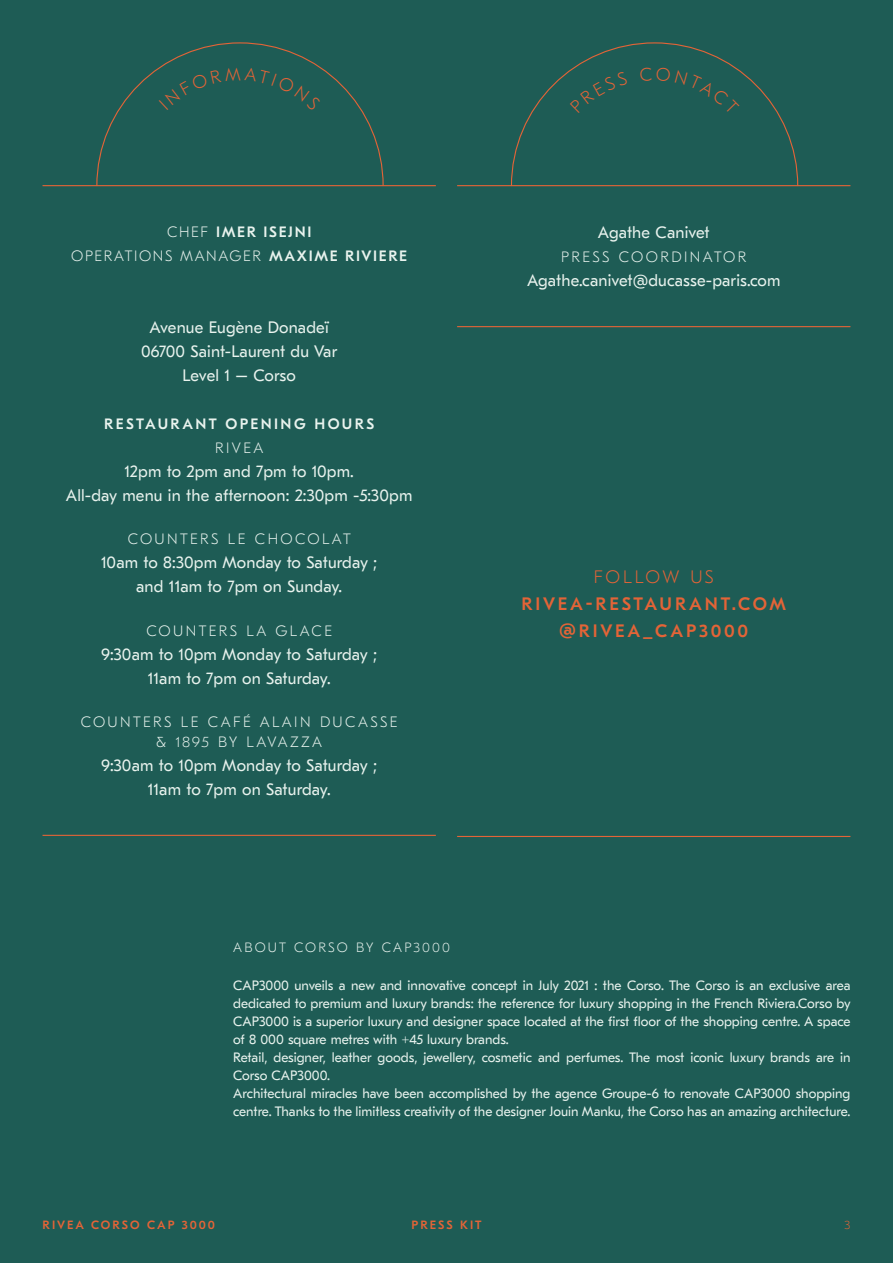
<style>
.page{position:relative;width:893px;height:1263px;background:#1e5c55}
.page>*{position:absolute;margin:0;border:0;box-sizing:border-box;transform-origin:0 0}
.t1{font:500 18px/27px "GT Eesti Text";letter-spacing:.15em;color:#e46437;text-align:center}
.t2{font:100 18px "GT Eesti Text";letter-spacing:.14em;color:#e46437}
.t3{font:16.5px/24px "GT Eesti Text";letter-spacing:.01em;color:#e9f3ee;text-align:center}
.t4{font:100 15px/19.5px "GT Eesti Text";letter-spacing:.16em;color:#e9f3ee;text-align:center}
.t5{font:500 15px/23.7px "GT Eesti Text";letter-spacing:.11em;color:#e9f3ee;text-align:center}
.t6{font:500 15px "GT Eesti Text";letter-spacing:.15em;color:#e9f3ee}
.t7{font:13.5px/18px "GT Eesti Text";color:#e9f3ee}
.t8{font:100 13.5px "GT Eesti Text";letter-spacing:.15em;color:#e9f3ee}
.t9{font:500 12px "GT Eesti Text";letter-spacing:.17em;color:#e46437}
.t10{font:100 12px "GT Eesti Text";color:#e46437}
.s1{font-weight:100}
</style>
<div class="page">
<hr style="left:43px;top:185px;width:393px;height:1px;background:#e46437">
<hr style="left:457px;top:185px;width:393px;height:1px;background:#e46437">
<hr style="left:43px;top:835px;width:393px;height:1px;background:#e46437">
<hr style="left:457px;top:836px;width:393px;height:1px;background:#e46437">
<hr style="left:457px;top:326px;width:393px;height:1px;background:#e46437">
<svg style="left:96px;top:42px;width:288px;height:145px"></svg>
<svg style="left:510px;top:42px;width:289px;height:145px"></svg>
<p class="t5" style="left:71px;top:221px;width:337px"><span class="s1">CHEF</span> IMER ISEJNI<br><span class="s1">OPERATIONS MANAGER</span> MAXIME RIVIERE</p>
<p class="t3" style="left:141px;top:316px;width:198px">Avenue Eugène Donadeï<br>06700 Saint-Laurent du Var<br>Level 1 – Corso</p>
<p class="t6" style="left:104px;top:416px;width:271px">RESTAURANT OPENING HOURS</p>
<p class="t4" style="left:215px;top:438px;width:50px">RIVEA</p>
<p class="t3" style="left:66px;top:459px;width:348px">12pm to 2pm and 7pm to 10pm.<br>All-day menu in the afternoon: 2:30pm -5:30pm</p>
<p class="t4" style="left:128px;top:530px;width:224px">COUNTERS LE CHOCOLAT</p>
<p class="t3" style="left:101px;top:551px;width:277px">10am to 8:30pm Monday to Saturday ; and 11am to 7pm on Sunday.</p>
<p class="t4" style="left:146px;top:621px;width:187px">COUNTERS LA GLACE</p>
<p class="t3" style="left:101px;top:642px;width:277px">9:30am to 10pm Monday to Saturday ;<br>11am to 7pm on Saturday.</p>
<p class="t4" style="left:81px;top:713px;width:318px">COUNTERS LE CAFÉ ALAIN DUCASSE &amp; 1895 BY LAVAZZA</p>
<p class="t3" style="left:101px;top:753px;width:277px">9:30am to 10pm Monday to Saturday ;<br>11am to 7pm on Saturday.</p>
<p class="t3" style="left:598px;top:221px;width:113px">Agathe Canivet</p>
<p class="t4" style="left:561px;top:248px;width:187px">PRESS COORDINATOR</p>
<p class="t3" style="left:527px;top:269px;width:255px">Agathe.canivet@ducasse-paris.com</p>
<h1 class="t2" style="left:594px;top:567px;width:121px">FOLLOW US</h1>
<h1 class="t1" style="left:522px;top:591px;width:266px">RIVEA-RESTAURANT.COM @RIVEA_CAP3000</h1>
<p class="t8" style="left:233px;top:940px;width:218px">ABOUT CORSO BY CAP3000</p>
<p class="t7" style="left:233px;top:976px;width:619px">CAP3000 unveils a new and innovative concept in July 2021 : the Corso. The Corso is an exclusive area dedicated to premium and luxury brands: the reference for luxury shopping in the French Riviera.Corso by CAP3000 is a superior luxury and designer space located at the first floor of the shopping centre. A space of 8 000 square metres with +45 luxury brands.<br>Retail, designer, leather goods, jewellery, cosmetic and perfumes. The most iconic luxury brands are in Corso CAP3000.<br>Architectural miracles have been accomplished by the agence Groupe-6 to renovate CAP3000 shopping centre. Thanks to the limitless creativity of the designer Jouin Manku, the Corso has an amazing architecture.</p>
<p class="t9" style="left:43px;top:1219px;width:174px">RIVEA CORSO CAP 3000</p>
<p class="t9" style="left:412px;top:1219px;width:72px">PRESS KIT</p>
<p class="t10" style="left:845px;top:1219px;width:7px">3</p>
</div>
